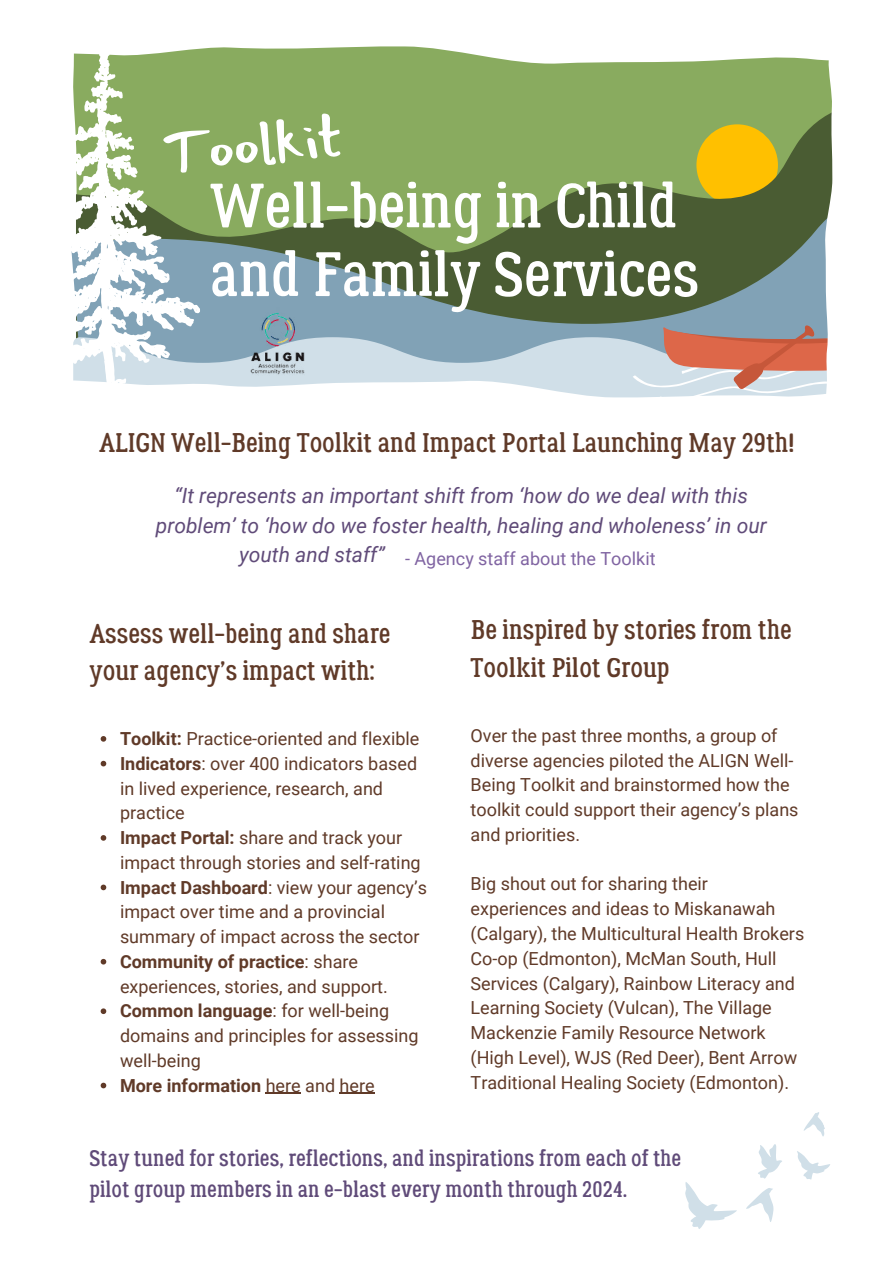
<style>
.page{position:relative;width:894px;height:1264px;background:#fff}
.page>*{position:absolute;margin:0;border:0;box-sizing:border-box;transform-origin:0 0}
.t1{font:62.55px/68.6px "Lumberjack";color:#fff}
.t2{font:60.6px "Mansalva";color:#fff}
.t3{font:27px/37.2px "Lumberjack";color:#603a28}
.t4{font:22.5px/31.5px "Lumberjack";color:#604b79}
.t5{font:italic 21px/29.2px "Roboto";color:#604b79;text-align:center}
.t6{font:18px/24.8px "Roboto";color:#603a28}
.t7{font:18px "Roboto";color:#8064a2}
.s1{font-style:normal;color:#fff}
.s2{font-weight:700}
</style>
<div class="page">
<svg style="left:685px;top:1182px;width:51px;height:47px"></svg>
<svg style="left:746px;top:1188px;width:27px;height:34px"></svg>
<svg style="left:758px;top:1144px;width:24px;height:34px"></svg>
<svg style="left:797px;top:1151px;width:33px;height:28px"></svg>
<svg style="left:804px;top:1112px;width:20px;height:24px"></svg>
<div style="left:201px;top:71px;width:431px;height:37px;background:#89ab5f"></div>
<div style="left:201px;top:108px;width:431px;height:99px;background:#89ab5f"></div>
<svg style="left:201px;top:207px;width:431px;height:130px;background:#668066"></svg>
<svg style="left:201px;top:337px;width:431px;height:36px;background:#b4cad6"></svg>
<svg style="left:71px;top:71px;width:130px;height:302px"></svg>
<svg style="left:632px;top:71px;width:201px;height:302px;background:#858b59"></svg>
<svg style="left:73px;top:373px;width:754px;height:25px;fill:#d0dfe8"></svg>
<svg style="left:73px;top:46px;width:757px;height:25px;fill:#89ab5f"></svg>
<svg style="left:101px;top:736px;width:5px;height:5px"></svg>
<svg style="left:101px;top:760px;width:5px;height:6px"></svg>
<svg style="left:101px;top:835px;width:5px;height:5px"></svg>
<svg style="left:101px;top:884px;width:5px;height:6px"></svg>
<svg style="left:101px;top:958px;width:5px;height:6px"></svg>
<svg style="left:101px;top:1008px;width:5px;height:6px"></svg>
<svg style="left:101px;top:1082px;width:5px;height:6px"></svg>
<hr style="left:265px;top:1092px;width:36px;height:1px;background:#603a28">
<hr style="left:339px;top:1092px;width:35px;height:1px;background:#603a28">
<img style="left:241px;top:307px;width:72px;height:72px">
<h2 class="t2" style="left:158px;top:107px;width:181px;rotate:-6deg">Toolkit</h2>
<h1 class="t1" style="left:210px;top:173px;width:490px">Well-being in Child and Family Services</h1>
<h3 class="t3" style="left:99px;top:425px;width:697px">ALIGN Well-Being Toolkit and Impact Portal Launching May 29th!</h3>
<p class="t5" style="left:156px;top:480px;width:612px">“It represents an important shift from ‘how do we deal with this problem’ to ‘how do we foster health, healing and wholeness’ in our youth and staff” <span class="s1">- Agency Staff about the Toolkit</span></p>
<p class="t7" style="left:405px;top:545px;width:252px">- Agency staff about the Toolkit</p>
<h3 class="t3" style="left:89px;top:615px;width:303px">Assess well-being and share your agency’s impact with:</h3>
<p class="t6" style="left:120px;top:725px;width:308px"><span class="s2">Toolkit:</span> Practice-oriented and flexible<br><span class="s2">Indicators</span>: over 400 indicators based in lived experience, research, and practice<br><span class="s2">Impact Portal:</span> share and track your impact through stories and self-rating<br><span class="s2">Impact Dashboard</span>: view your agency’s impact over time and a provincial summary of impact across the sector<br><span class="s2">Community of practice</span>: share experiences, stories, and support.<br><span class="s2">Common language</span>: for well-being domains and principles for assessing well-being<br><span class="s2">More information</span> here and here</p>
<h3 class="t3" style="left:470px;top:612px;width:322px">Be inspired by stories from the<br>Toolkit Pilot Group</h3>
<p class="t6" style="left:470px;top:722px;width:329px">Over the past three months, a group of diverse agencies piloted the ALIGN Well-Being Toolkit and brainstormed how the toolkit could support their agency’s plans and priorities.</p>
<p class="t6" style="left:470px;top:871px;width:335px">Big shout out for sharing their experiences and ideas to Miskanawah (Calgary), the Multicultural Health Brokers Co-op (Edmonton), McMan South, Hull Services (Calgary), Rainbow Literacy and Learning Society (Vulcan), The Village Mackenzie Family Resource Network (High Level), WJS (Red Deer), Bent Arrow Traditional Healing Society (Edmonton).</p>
<p class="t4" style="left:89px;top:1142px;width:593px">Stay tuned for stories, reflections, and inspirations from each of the pilot group members in an e-blast every month through 2024.</p>
</div>
